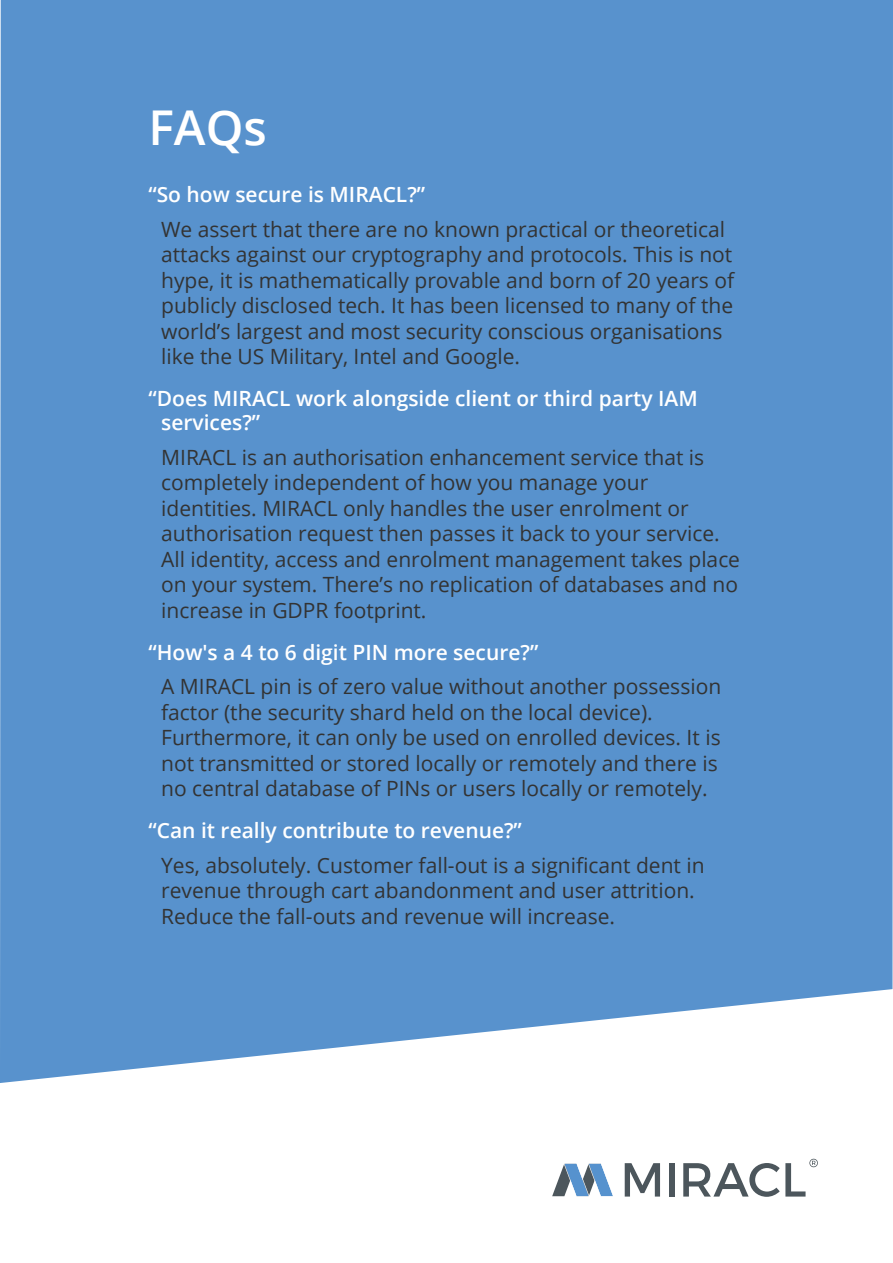
<style>
.page{position:relative;width:893px;height:1263px;background:#fff}
.page>*{position:absolute;margin:0;border:0;box-sizing:border-box;transform-origin:0 0}
.t1{font:600 48px "Open Sans";color:#fff}
.t2{font:21px/25.5px "Open Sans";color:#333}
.t3{font:600 21px/24px "Open Sans";color:#fff}
</style>
<div class="page">
<div style="left:0;top:0;width:893px;height:1083px;background:#5892cd"></div>
<svg style="left:625px;top:1163px;width:35px;height:33px"></svg>
<div style="left:669px;top:1163px;width:5px;height:33px;background:#4c565c"></div>
<svg style="left:683px;top:1159px;width:135px;height:38px"></svg>
<svg style="left:552px;top:1163px;width:61px;height:34px"></svg>
<h1 class="t1" style="left:148px;top:108px;width:120px">FAQs</h1>
<p class="t3" style="left:148px;top:184px;width:278px">“So how secure is MIRACL?”</p>
<p class="t2" style="left:161px;top:218px;width:574px">We assert that there are no known practical or theoretical attacks against our cryptography and protocols. This is not hype, it is mathematically provable and born of 20 years of publicly disclosed tech. It has been licensed to many of the world’s largest and most security conscious organisations like the US Military, Intel and Google.</p>
<p class="t3" style="left:161px;top:388px;width:538px;text-indent:-13px">“Does MIRACL work alongside client or third party IAM services?”</p>
<p class="t2" style="left:161px;top:446px;width:580px">MIRACL is an authorisation enhancement service that is completely independent of how you manage your identities. MIRACL only handles the user enrolment or authorisation request then passes it back to your service.<br>All identity, access and enrolment management takes place on your system. There’s no replication of databases and no increase in GDPR footprint.</p>
<p class="t3" style="left:148px;top:642px;width:391px">“How's a 4 to 6 digit PIN more secure?”</p>
<p class="t2" style="left:161px;top:676px;width:562px">A MIRACL pin is of zero value without another possession factor (the security shard held on the local device).<br>Furthermore, it can only be used on enrolled devices. It is not transmitted or stored locally or remotely and there is no central database of PINs or users locally or remotely.</p>
<p class="t3" style="left:148px;top:820px;width:375px">“Can it really contribute to revenue?”</p>
<p class="t2" style="left:161px;top:854px;width:545px">Yes, absolutely. Customer fall-out is a significant dent in revenue through cart abandonment and user attrition.<br>Reduce the fall-outs and revenue will increase.</p>
</div>
